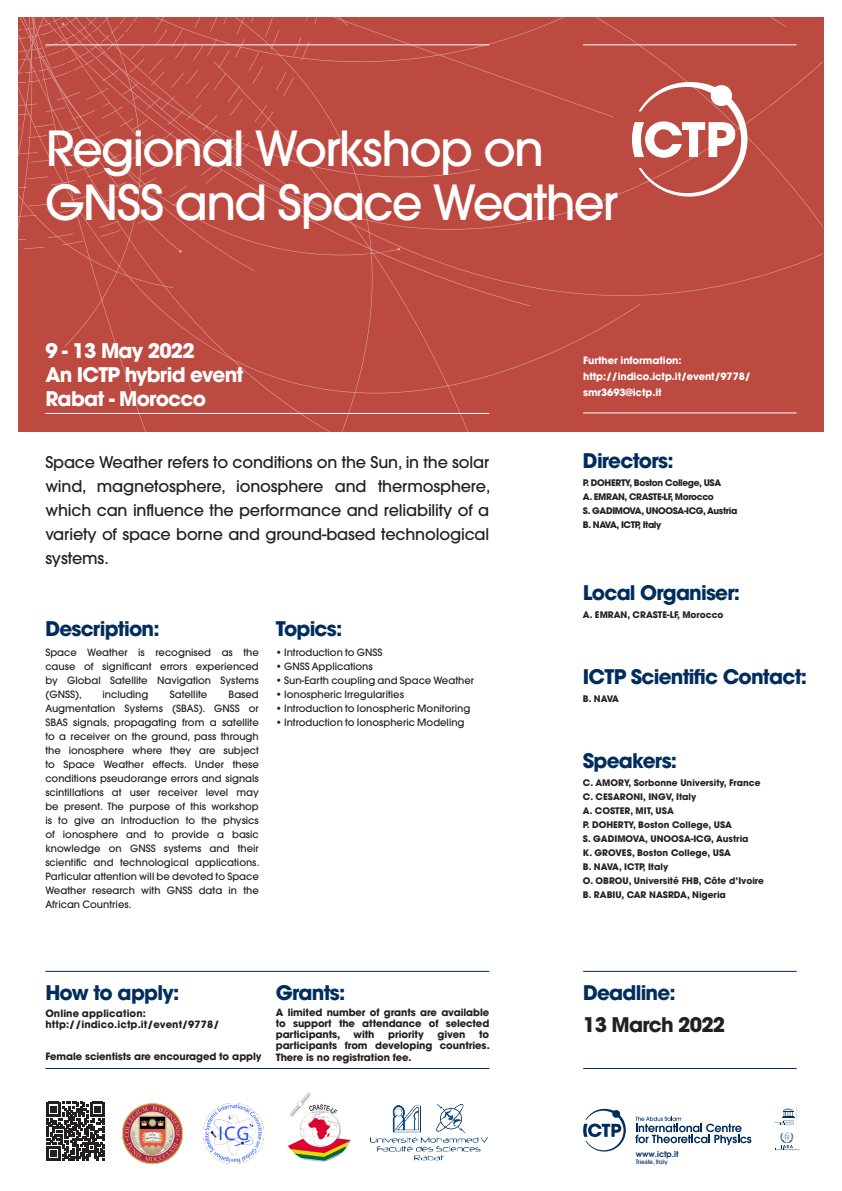
<style>
.page{position:relative;width:842px;height:1191px;background:#fff}
.page>*{position:absolute;margin:0;border:0;box-sizing:border-box;transform-origin:0 0}
.t1{font:500 48px/54px "Avant Garde";letter-spacing:-.035em;color:#fff}
.t2{font:700 20px "Avant Garde";letter-spacing:-.04em;color:#002d5e}
.t3{font:700 20px "Avant Garde";letter-spacing:-.04em;color:#fff}
.t4{font:700 20px "Avant Garde";letter-spacing:-.04em;color:#231f20}
.Body{font:500 16px/24px "Avant Garde";letter-spacing:-.01em;color:#231f20;text-align:justify}
.Body-2{font:500 10px/14px "Avant Garde";color:#231f20;text-align:justify}
.Body-3{font:700 10px/11px "Avant Garde";letter-spacing:-.01em;color:#231f20;text-align:justify}
.t5{font:700 10px "Avant Garde";letter-spacing:-.01em;color:#fff}
.Body-4{font:700 10px "Avant Garde";letter-spacing:.01em;color:#231f20}
.t6{font:700 9px "Avant Garde";color:#231f20}
.t7{font:700 9px "Avant Garde";letter-spacing:-.04em;color:#231f20}
.Body-5{font:600 8px "Avant Garde";color:#002d5e}
.t8{font:500 6px "Avant Garde";letter-spacing:-.01em;color:#002d5e}
</style>
<div class="page">
<div style="left:785px;top:18px;width:38px;height:328px;background:#bd4a41"></div>
<svg style="left:583px;top:1108px;width:43px;height:43px"></svg>
<svg style="left:635px;top:1116px;width:116px;height:29px"></svg>
<svg style="left:775px;top:1107px;width:25px;height:43px"></svg>
<svg style="left:46px;top:1102px;width:58px;height:58px"></svg>
<hr style="left:45px;top:970px;width:444px;height:1px;background:#002d5e">
<hr style="left:45px;top:1068px;width:444px;height:1px;background:#002d5e">
<hr style="left:583px;top:970px;width:214px;height:1px;background:#002d5e">
<hr style="left:583px;top:1068px;width:214px;height:1px;background:#002d5e">
<img style="left:288px;top:1092px;width:63px;height:69px">
<img style="left:204px;top:1103px;width:60px;height:60px">
<img style="left:122px;top:1103px;width:60px;height:60px">
<div style="left:18px;top:18px;width:767px;height:414px;background:#bd4a41"></div>
<hr style="left:45px;top:44px;width:444px;height:1px;background:#fff">
<hr style="left:583px;top:44px;width:214px;height:1px;background:#fff">
<hr style="left:583px;top:412px;width:214px;height:1px;background:#fff">
<hr style="left:45px;top:413px;width:444px;height:1px;background:#fff">
<img style="left:371px;top:1104px;width:116px;height:56px">
<p class="t1" style="left:45px;top:121px;width:575px">Regional Workshop on<br>GNSS and Space Weather</p>
<p class="t3" style="left:45px;top:338px;width:151px">9 - 13 May 2022</p>
<p class="t3" style="left:45px;top:362px;width:200px">An ICTP hybrid event</p>
<p class="t3" style="left:45px;top:386px;width:162px">Rabat - Morocco</p>
<p class="Body" style="left:45px;top:450px;width:447px">Space Weather refers to conditions on the Sun, in the solar wind, magnetosphere, ionosphere and thermosphere, which can influence the performance and reliability of a variety of space borne and ground-based technological systems.</p>
<p class="t2" style="left:45px;top:616px;width:116px">Description:</p>
<p class="Body-2" style="left:45px;top:645px;width:215px">Space Weather is recognised as the cause of significant errors experienced by Global Satellite Navigation Systems (GNSS),</p>
<p class="Body-2" style="left:103px;top:687px;width:47px">including</p>
<p class="Body-2" style="left:170px;top:687px;width:39px">Satellite</p>
<p class="Body-2" style="left:45px;top:687px;width:216px;text-indent:183px">Based Augmentation Systems (SBAS). GNSS or SBAS signals, propagating from a satellite to a receiver on the ground, pass through the ionosphere where they are subject to Space Weather effects. Under these conditions pseudorange errors and signals scintillations at user receiver level may be present. The purpose of this workshop is to give an introduction to the physics of ionosphere and to provide a basic knowledge on GNSS systems and their scientific and technological applications.<br>Particular attention will be devoted to Space Weather research with GNSS data in the African Countries.</p>
<p class="t2" style="left:276px;top:616px;width:68px">Topics:</p>
<p class="Body-2" style="left:276px;top:645px;width:108px">• Introduction to GNSS</p>
<p class="Body-2" style="left:276px;top:659px;width:98px">• GNSS Applications</p>
<p class="Body-2" style="left:276px;top:673px;width:200px">• Sun-Earth coupling and Space Weather</p>
<p class="Body-2" style="left:276px;top:687px;width:130px">• Ionospheric Irregularities</p>
<p class="Body-2" style="left:276px;top:701px;width:196px">• Introduction to Ionospheric Monitoring</p>
<p class="Body-2" style="left:276px;top:715px;width:190px">• Introduction to Ionospheric Modeling</p>
<p class="t2" style="left:45px;top:979px;width:135px">How to apply:</p>
<p class="Body-4" style="left:45px;top:1006px;width:102px">Online application:</p>
<p class="Body-4" style="left:45px;top:1017px;width:176px">http://indico.ictp.it/event/9778/</p>
<p class="Body-3" style="left:45px;top:1050px;width:218px">Female scientists are encouraged to apply</p>
<p class="t2" style="left:276px;top:979px;width:71px">Grants:</p>
<p class="Body-3" style="left:276px;top:1007px;width:215px">A limited number of grants are available to support the attendance of selected participants,</p>
<p class="Body-3" style="left:276px;top:1029px;width:215px;text-align:right">to<br>participants from developing countries.</p>
<p class="Body-3" style="left:276px;top:1052px;width:137px">There is no registration fee.</p>
<p class="Body-3" style="left:354px;top:1029px;width:22px">with</p>
<p class="Body-3" style="left:388px;top:1029px;width:37px">priority</p>
<p class="Body-3" style="left:437px;top:1029px;width:29px">given</p>
<p class="t5" style="left:583px;top:354px;width:100px">Further information:</p>
<p class="t5" style="left:583px;top:370px;width:169px">http://indico.ictp.it/event/9778/</p>
<p class="t5" style="left:583px;top:386px;width:80px">smr3693@ictp.it</p>
<p class="t2" style="left:583px;top:448px;width:92px">Directors:</p>
<p class="t7" style="left:583px;top:477px;width:140px">P. DOHERTY, Boston College, USA</p>
<p class="t7" style="left:583px;top:491px;width:132px">A. EMRAN, CRASTE-LF, Morocco</p>
<p class="t7" style="left:583px;top:505px;width:156px">S. GADIMOVA, UNOOSA-ICG, Austria</p>
<p class="t7" style="left:583px;top:519px;width:80px">B. NAVA, ICTP, Italy</p>
<p class="t2" style="left:583px;top:580px;width:159px">Local Organiser:</p>
<p class="t6" style="left:583px;top:609px;width:142px">A. EMRAN, CRASTE-LF, Morocco</p>
<p class="t2" style="left:583px;top:664px;width:226px">ICTP Scientific Contact:</p>
<p class="t6" style="left:583px;top:693px;width:38px">B. NAVA</p>
<p class="t2" style="left:583px;top:748px;width:96px">Speakers:</p>
<p class="t6" style="left:583px;top:777px;width:179px">C. AMORY, Sorbonne University, France</p>
<p class="t6" style="left:583px;top:791px;width:115px">C. CESARONI, INGV, Italy</p>
<p class="t6" style="left:583px;top:805px;width:92px">A. COSTER, MIT, USA</p>
<p class="t6" style="left:583px;top:819px;width:151px">P. DOHERTY, Boston College, USA</p>
<p class="t6" style="left:583px;top:833px;width:167px">S. GADIMOVA, UNOOSA-ICG, Austria</p>
<p class="t6" style="left:583px;top:847px;width:150px">K. GROVES, Boston College, USA</p>
<p class="t6" style="left:583px;top:861px;width:87px">B. NAVA, ICTP, Italy</p>
<p class="t6" style="left:583px;top:875px;width:183px">O. OBROU, Université FHB, Côte d’Ivoire</p>
<p class="t6" style="left:583px;top:889px;width:144px">B. RABIU, CAR NASRDA, Nigeria</p>
<p class="t2" style="left:583px;top:979px;width:94px">Deadline:</p>
<p class="t4" style="left:583px;top:1012px;width:144px">13 March 2022</p>
<p class="Body-5" style="left:636px;top:1148px;width:44px">www.ictp.it</p>
<p class="t8" style="left:636px;top:1158px;width:34px">Trieste, Italy</p>
</div>
